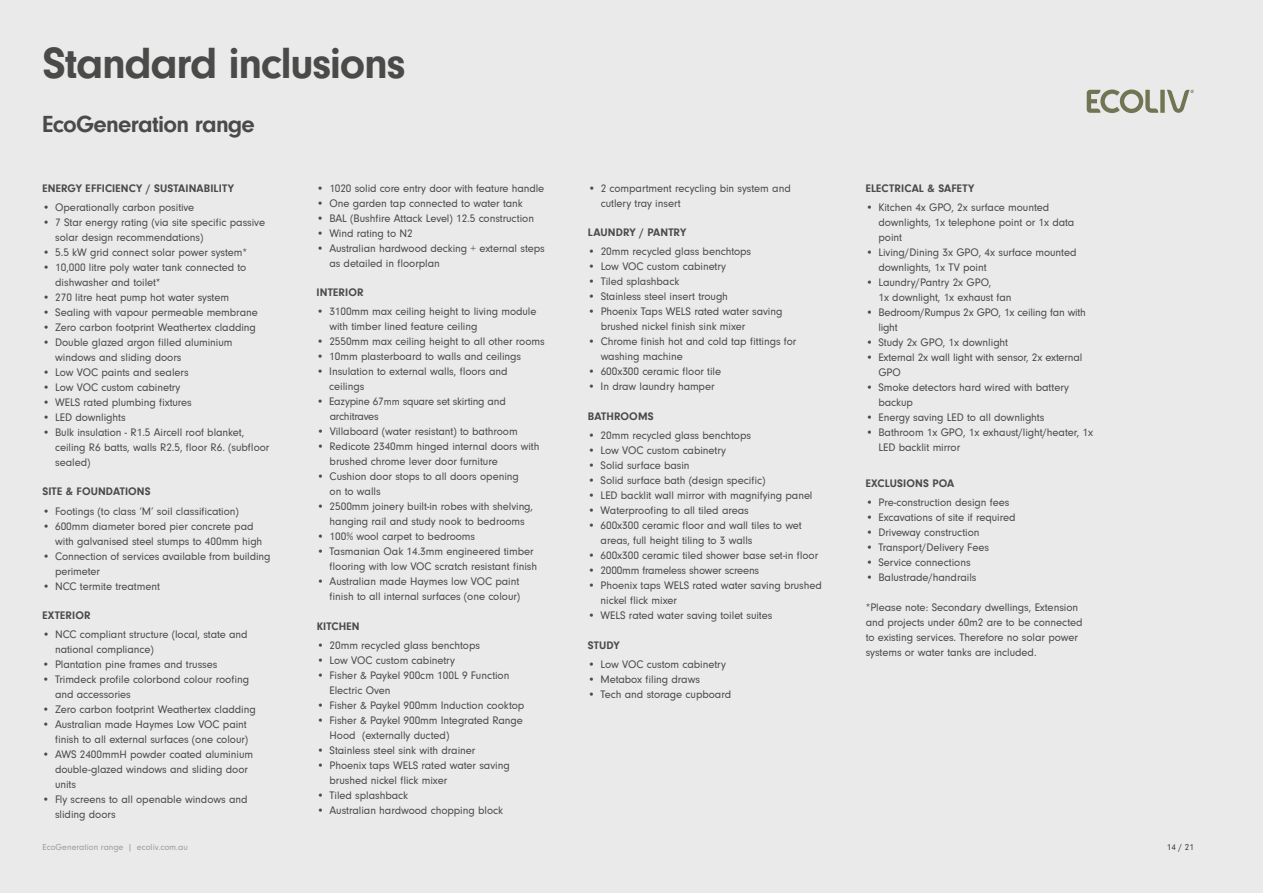
<style>
.page{position:relative;width:1263px;height:893px;background:#eaeaea}
.page>*{position:absolute;margin:0;border:0;box-sizing:border-box;transform-origin:0 0}
.t1{font:700 45px "Neuzeit Gro";letter-spacing:-.03em;color:#4a4a49}
.t2{font:700 24px "Neuzeit Gro";letter-spacing:-.03em;color:#4a4a49}
.t3{font:11.25px/15px "Neuzeit Gro";letter-spacing:-.005em;color:#4a4a49}
.t4{font:700 11.25px "Neuzeit Gro";letter-spacing:.01em;color:#4a4a49}
.t5{font:9px "Neuzeit Gro";color:#9d9d9c}
.t6{font:9px "Neuzeit Gro";color:#3c3c3b}
.s1{font-size:10.5px}
</style>
<div class="page">
<svg style="left:1087px;top:90px;width:107px;height:23px"></svg>
<h1 class="t1" style="left:43px;top:38px;width:365px">Standard inclusions</h1>
<h2 class="t2" style="left:43px;top:111px;width:214px">EcoGeneration range</h2>
<p class="t4" style="left:43px;top:182px;width:193px">ENERGY EFFICIENCY / SUSTAINABILITY</p>
<p class="t3" style="left:43px;top:200px;width:153px">• Operationally carbon positive</p>
<p class="t3" style="left:55px;top:215px;width:211px;text-indent:-13px">• 7 Star energy rating (via site specific passive solar design recommendations)</p>
<p class="t3" style="left:42px;top:245px;width:206px">• 5.5 kW grid connect solar power system*</p>
<p class="t3" style="left:55px;top:260px;width:193px;text-indent:-13px">• 10,000 litre poly water tank connected to dishwasher and toilet*</p>
<p class="t3" style="left:42px;top:290px;width:188px">• 270 litre heat pump hot water system</p>
<p class="t3" style="left:42px;top:305px;width:217px">• Sealing with vapour permeable membrane</p>
<p class="t3" style="left:42px;top:320px;width:215px">• Zero carbon footprint Weathertex cladding</p>
<p class="t3" style="left:55px;top:335px;width:179px;text-indent:-13px">• Double glazed argon filled aluminium windows and sliding doors</p>
<p class="t3" style="left:42px;top:365px;width:148px">• Low VOC paints and sealers</p>
<p class="t3" style="left:42px;top:380px;width:140px">• Low VOC custom cabinetry</p>
<p class="t3" style="left:42px;top:395px;width:151px">• WELS rated plumbing fixtures</p>
<p class="t3" style="left:42px;top:410px;width:85px">• LED downlights</p>
<p class="t3" style="left:55px;top:425px;width:216px;text-indent:-13px">• Bulk insulation - R1.5 Aircell roof blanket, ceiling R6 batts, walls R2.5, floor R6. (subfloor sealed)</p>
<p class="t4" style="left:42px;top:485px;width:110px">SITE &amp; FOUNDATIONS</p>
<p class="t3" style="left:42px;top:504px;width:198px">• Footings (to class ‘M’ soil classification)</p>
<p class="t3" style="left:55px;top:519px;width:209px;text-indent:-13px">• 600mm diameter bored pier concrete pad with galvanised steel stumps to 400mm high</p>
<p class="t3" style="left:55px;top:549px;width:217px;text-indent:-13px">• Connection of services available from building perimeter</p>
<p class="t3" style="left:42px;top:579px;width:119px">• NCC termite treatment</p>
<p class="t4" style="left:42px;top:609px;width:50px">EXTERIOR</p>
<p class="t3" style="left:55px;top:627px;width:194px;text-indent:-13px">• NCC compliant structure (local, state and national compliance)</p>
<p class="t3" style="left:42px;top:657px;width:177px">• Plantation pine frames and trusses</p>
<p class="t3" style="left:55px;top:672px;width:196px;text-indent:-13px">• Trimdeck profile colorbond colour roofing and accessories</p>
<p class="t3" style="left:42px;top:702px;width:215px">• Zero carbon footprint Weathertex cladding</p>
<p class="t3" style="left:42px;top:717px;width:208px;text-align:right">• Australian made Haymes Low VOC paint finish to all external surfaces (one colour)</p>
<p class="t3" style="left:55px;top:747px;width:200px;text-indent:-13px">• AWS 2400mmH powder coated aluminium double-glazed windows and sliding door units</p>
<p class="t3" style="left:55px;top:792px;width:194px;text-indent:-13px">• Fly screens to all openable windows and sliding doors</p>
<p class="t5" style="left:43px;top:842px;width:147px">EcoGeneration range | ecoliv.com.au</p>
<p class="t3" style="left:317px;top:181px;width:229px">• 1020 solid core entry door with feature handle</p>
<p class="t3" style="left:317px;top:196px;width:208px">• One garden tap connected to water tank</p>
<p class="t3" style="left:317px;top:211px;width:219px">• BAL (Bushfire Attack Level) 12.5 construction</p>
<p class="t3" style="left:317px;top:226px;width:98px">• Wind rating to N2</p>
<p class="t3" style="left:329px;top:241px;width:217px;text-indent:-13px">• Australian hardwood decking + external steps as detailed in floorplan</p>
<p class="t4" style="left:317px;top:286px;width:49px">INTERIOR</p>
<p class="t3" style="left:329px;top:304px;width:209px;text-indent:-13px">• 3100mm max ceiling height to living module with timber lined feature ceiling</p>
<p class="t3" style="left:317px;top:334px;width:230px">• 2550mm max ceiling height to all other rooms</p>
<p class="t3" style="left:317px;top:349px;width:206px">• 10mm plasterboard to walls and ceilings</p>
<p class="t3" style="left:329px;top:364px;width:180px;text-indent:-13px">• Insulation to external walls, floors and ceilings</p>
<p class="t3" style="left:330px;top:394px;width:178px;text-indent:-13px">• Eazypine 67<span class="s1">mm</span> square set skirting and architraves</p>
<p class="t3" style="left:317px;top:424px;width:202px">• Villaboard (water resistant) to bathroom</p>
<p class="t3" style="left:330px;top:439px;width:211px;text-indent:-13px">• Redicote 2340mm hinged internal doors with brushed chrome lever door furniture</p>
<p class="t3" style="left:330px;top:469px;width:191px;text-indent:-13px">• Cushion door stops to all doors opening on to walls</p>
<p class="t3" style="left:317px;top:499px;width:218px;text-align:center">• 2500mm joinery built-in robes with shelving, hanging rail and study nook to bedrooms</p>
<p class="t3" style="left:317px;top:529px;width:160px">• 100% wool carpet to bedrooms</p>
<p class="t3" style="left:330px;top:544px;width:209px;text-indent:-13px">• Tasmanian Oak 14.3mm engineered timber flooring with low VOC scratch resistant finish</p>
<p class="t3" style="left:317px;top:574px;width:205px;text-align:right">• Australian made Haymes low VOC paint finish to all internal surfaces (one colour)</p>
<p class="t4" style="left:317px;top:620px;width:44px">KITCHEN</p>
<p class="t3" style="left:317px;top:638px;width:165px">• 20mm recycled glass benchtops</p>
<p class="t3" style="left:317px;top:653px;width:140px">• Low VOC custom cabinetry</p>
<p class="t3" style="left:330px;top:668px;width:181px;text-indent:-13px">• Fisher &amp; Paykel 900cm 100L 9 Function<br>Electric Oven</p>
<p class="t3" style="left:317px;top:698px;width:209px">• Fisher &amp; Paykel 900mm Induction cooktop</p>
<p class="t3" style="left:330px;top:713px;width:195px;text-indent:-13px">• Fisher &amp; Paykel 900mm Integrated Range<br>Hood (externally ducted)</p>
<p class="t3" style="left:317px;top:743px;width:160px">• Stainless steel sink with drainer</p>
<p class="t3" style="left:330px;top:758px;width:182px;text-indent:-13px">• Phoenix taps WELS rated water saving brushed nickel flick mixer</p>
<p class="t3" style="left:317px;top:788px;width:93px">• Tiled splashback</p>
<p class="t3" style="left:317px;top:803px;width:188px">• Australian hardwood chopping block</p>
<p class="t3" style="left:601px;top:181px;width:192px;text-indent:-13px">• 2 compartment recycling bin system and cutlery tray insert</p>
<p class="t4" style="left:588px;top:226px;width:100px">LAUNDRY / PANTRY</p>
<p class="t3" style="left:588px;top:244px;width:165px">• 20mm recycled glass benchtops</p>
<p class="t3" style="left:588px;top:259px;width:140px">• Low VOC custom cabinetry</p>
<p class="t3" style="left:588px;top:274px;width:93px">• Tiled splashback</p>
<p class="t3" style="left:588px;top:289px;width:142px">• Stainless steel insert trough</p>
<p class="t3" style="left:601px;top:304px;width:183px;text-indent:-13px">• Phoenix Taps WELS rated water saving brushed nickel finish sink mixer</p>
<p class="t3" style="left:601px;top:334px;width:197px;text-indent:-13px">• Chrome finish hot and cold tap fittings for washing machine</p>
<p class="t3" style="left:588px;top:364px;width:135px">• 600x300 ceramic floor tile</p>
<p class="t3" style="left:588px;top:379px;width:128px">• In draw laundry hamper</p>
<p class="t4" style="left:588px;top:410px;width:67px">BATHROOMS</p>
<p class="t3" style="left:588px;top:428px;width:165px">• 20mm recycled glass benchtops</p>
<p class="t3" style="left:588px;top:443px;width:140px">• Low VOC custom cabinetry</p>
<p class="t3" style="left:588px;top:458px;width:103px">• Solid surface basin</p>
<p class="t3" style="left:588px;top:473px;width:179px">• Solid surface bath (design specific)</p>
<p class="t3" style="left:588px;top:488px;width:226px">• LED backlit wall mirror with magnifying panel</p>
<p class="t3" style="left:588px;top:503px;width:163px">• Waterproofing to all tiled areas</p>
<p class="t3" style="left:601px;top:518px;width:203px;text-indent:-13px">• 600x300 ceramic floor and wall tiles to wet areas, full height tiling to 3 walls</p>
<p class="t3" style="left:588px;top:548px;width:232px">• 600x300 ceramic tiled shower base set-in floor</p>
<p class="t3" style="left:588px;top:563px;width:173px">• 2000mm frameless shower screens</p>
<p class="t3" style="left:600px;top:578px;width:223px;text-indent:-13px">• Phoenix taps WELS rated water saving brushed nickel flick mixer</p>
<p class="t3" style="left:588px;top:608px;width:186px">• WELS rated water saving toilet suites</p>
<p class="t4" style="left:588px;top:639px;width:33px">STUDY</p>
<p class="t3" style="left:588px;top:657px;width:140px">• Low VOC custom cabinetry</p>
<p class="t3" style="left:588px;top:672px;width:114px">• Metabox filing draws</p>
<p class="t3" style="left:588px;top:687px;width:145px">• Tech and storage cupboard</p>
<p class="t4" style="left:866px;top:182px;width:110px">ELECTRICAL &amp; SAFETY</p>
<p class="t3" style="left:878px;top:200px;width:197px;text-indent:-13px">• Kitchen 4x GPO, 2x surface mounted downlights, 1x telephone point or 1x data point</p>
<p class="t3" style="left:878px;top:245px;width:200px;text-indent:-13px">• Living/Dining 3x GPO, 4x surface mounted downlights, 1x TV point</p>
<p class="t3" style="left:878px;top:275px;width:135px;text-indent:-13px">• Laundry/Pantry 2x GPO,<br>1x downlight, 1x exhaust fan</p>
<p class="t3" style="left:878px;top:305px;width:209px;text-indent:-13px">• Bedroom/Rumpus 2x GPO, 1x ceiling fan with light</p>
<p class="t3" style="left:866px;top:335px;width:144px">• Study 2x GPO, 1x downlight</p>
<p class="t3" style="left:878px;top:350px;width:205px;text-indent:-13px">• External 2x wall light with sensor, 2x external<br>GPO</p>
<p class="t3" style="left:878px;top:380px;width:192px;text-indent:-13px">• Smoke detectors hard wired with battery backup</p>
<p class="t3" style="left:866px;top:410px;width:180px">• Energy saving LED to all downlights</p>
<p class="t3" style="left:878px;top:425px;width:216px;text-indent:-13px">• Bathroom 1x GPO, 1x exhaust/light/heater, 1x<br>LED backlit mirror</p>
<p class="t4" style="left:866px;top:477px;width:90px">EXCLUSIONS POA</p>
<p class="t3" style="left:866px;top:495px;width:145px">• Pre-construction design fees</p>
<p class="t3" style="left:866px;top:510px;width:151px">• Excavations of site if required</p>
<p class="t3" style="left:866px;top:525px;width:115px">• Driveway construction</p>
<p class="t3" style="left:866px;top:540px;width:125px">• Transport/Delivery Fees</p>
<p class="t3" style="left:866px;top:555px;width:106px">• Service connections</p>
<p class="t3" style="left:866px;top:570px;width:112px">• Balustrade/handrails</p>
<p class="t3" style="left:866px;top:600px;width:218px">*Please note: Secondary dwellings, Extension and projects under 60m2 are to be connected to existing services. Therefore no solar power systems or water tanks are included.</p>
<p class="t6" style="left:1167px;top:842px;width:28px">14 / 21</p>
</div>
